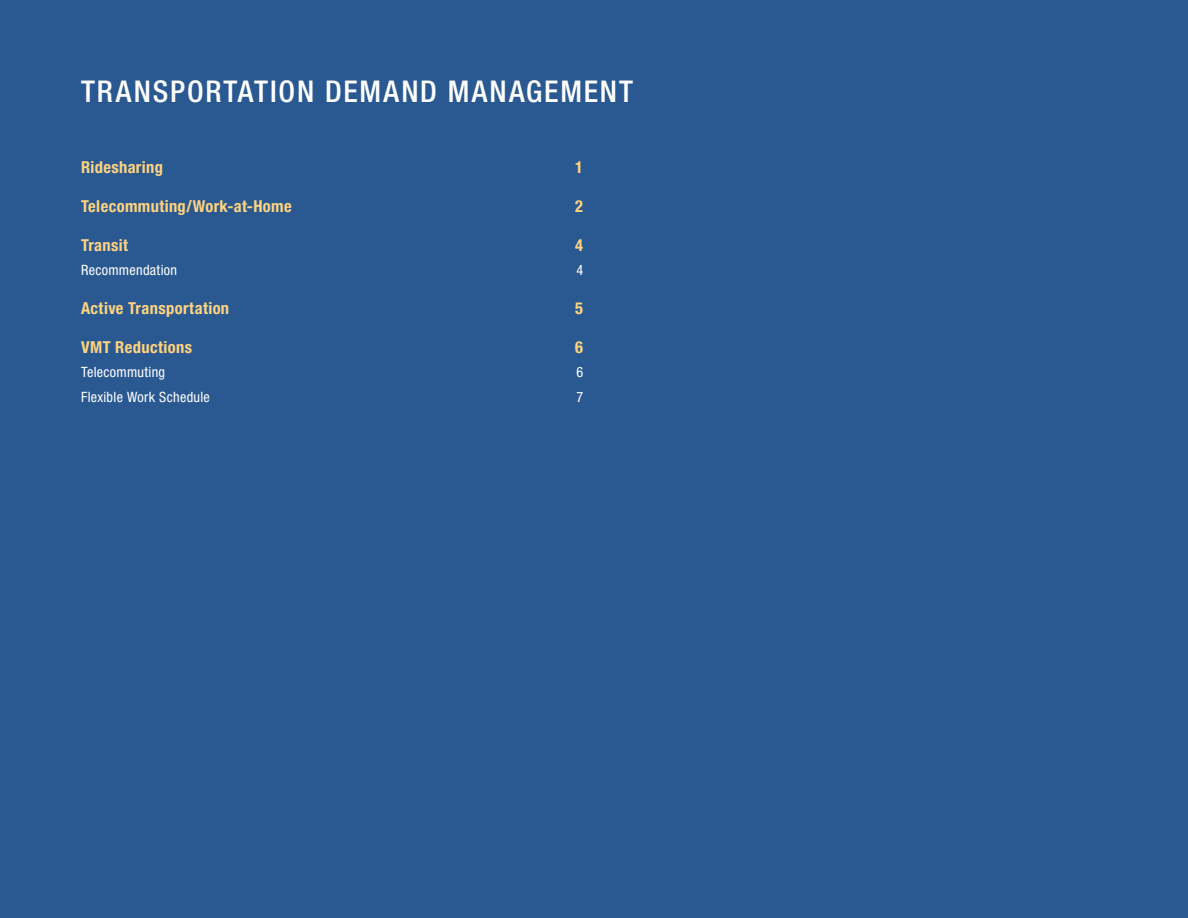
<style>
.page{position:relative;width:1188px;height:918px;background:#2a5991}
.page>*{position:absolute;margin:0;border:0;box-sizing:border-box;transform-origin:0 0}
.TOC_Chapter_Head{font:500 condensed 30px "Helvetica Neue LT Std";letter-spacing:.06em;color:#fff}
.TOC_Heading{font:700 condensed 16.5px "Helvetica Neue LT Std";letter-spacing:.02em;color:#ffd37f}
.TOC_text{font:condensed 14.25px "Helvetica Neue LT Std";letter-spacing:.02em;color:#fff}
</style>
<div class="page">
<p class="TOC_Chapter_Head" style="left:81px;top:74px;width:554px">TRANSPORTATION DEMAND MANAGEMENT</p>
<p class="TOC_Heading" style="left:81px;top:157px;width:83px">Ridesharing</p>
<p class="TOC_Heading" style="left:575px;top:157px;width:9px">1</p>
<p class="TOC_Heading" style="left:81px;top:196px;width:212px">Telecommuting/Work-at-Home</p>
<p class="TOC_Heading" style="left:575px;top:196px;width:9px">2</p>
<p class="TOC_Heading" style="left:81px;top:235px;width:49px">Transit</p>
<p class="TOC_Heading" style="left:575px;top:235px;width:9px">4</p>
<p class="TOC_text" style="left:81px;top:262px;width:98px">Recommendation</p>
<p class="TOC_text" style="left:576px;top:262px;width:8px">4</p>
<p class="TOC_Heading" style="left:81px;top:298px;width:150px">Active Transportation</p>
<p class="TOC_Heading" style="left:575px;top:298px;width:9px">5</p>
<p class="TOC_Heading" style="left:81px;top:337px;width:113px">VMT Reductions</p>
<p class="TOC_Heading" style="left:575px;top:337px;width:9px">6</p>
<p class="TOC_text" style="left:81px;top:364px;width:86px">Telecommuting</p>
<p class="TOC_text" style="left:576px;top:364px;width:8px">6</p>
<p class="TOC_text" style="left:81px;top:388px;width:130px">Flexible Work Schedule</p>
<p class="TOC_text" style="left:576px;top:388px;width:8px">7</p>
</div>
